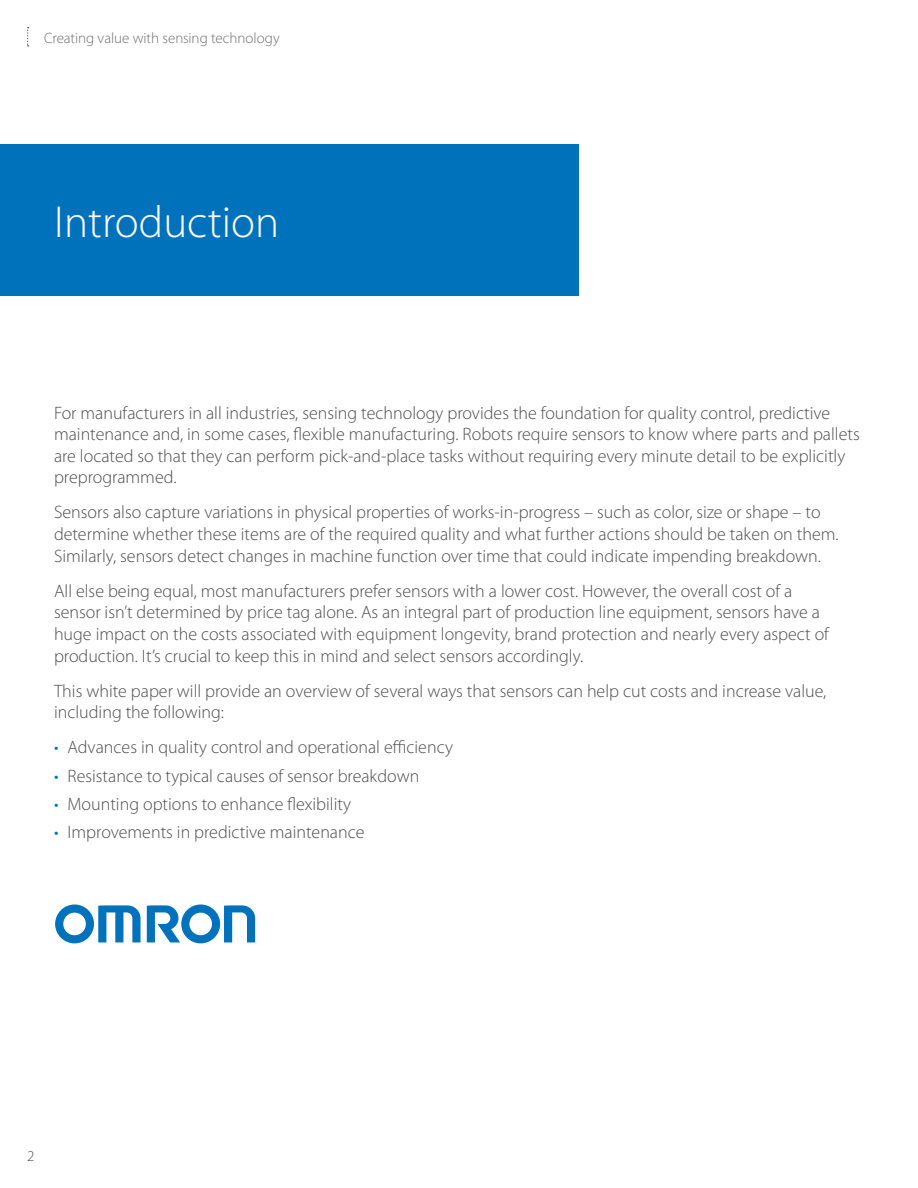
<style>
.page{position:relative;width:918px;height:1188px;background:#fff}
.page>*{position:absolute;margin:0;border:0;box-sizing:border-box;transform-origin:0 0}
.t1{font:300 45px "Myriad Pro";color:#fff}
.t2{font:300 18px/21.6px "Myriad Pro";color:#4d4d4f}
.t3{font:300 15px "Myriad Pro";letter-spacing:-.005em;color:#6d6e71}
.t4{font:300 15px "Myriad Pro";color:#4d4d4f}
.s1{color:#0072bc}
</style>
<div class="page">
<div style="left:0;top:144px;width:579px;height:151px;background:#0072bc"></div>
<svg style="left:27px;top:27px;width:2px;height:20px"></svg>
<svg style="left:55px;top:905px;width:86px;height:38px"></svg>
<svg style="left:147px;top:905px;width:108px;height:38px"></svg>
<p class="t3" style="left:44px;top:29px;width:237px">Creating value with sensing technology</p>
<h1 class="t1" style="left:54px;top:195px;width:227px">Introduction</h1>
<p class="t2" style="left:54px;top:402px;width:807px">For manufacturers in all industries, sensing technology provides the foundation for quality control, predictive maintenance and, in some cases, flexible manufacturing. Robots require sensors to know where parts and pallets are located so that they can perform pick-and-place tasks without requiring every minute detail to be explicitly preprogrammed.</p>
<p class="t2" style="left:54px;top:501px;width:786px">Sensors also capture variations in physical properties of works-in-progress – such as color, size or shape – to determine whether these items are of the required quality and what further actions should be taken on them.<br>Similarly, sensors detect changes in machine function over time that could indicate impending breakdown.</p>
<p class="t2" style="left:54px;top:580px;width:776px">All else being equal, most manufacturers prefer sensors with a lower cost. However, the overall cost of a sensor isn’t determined by price tag alone. As an integral part of production line equipment, sensors have a huge impact on the costs associated with equipment longevity, brand protection and nearly every aspect of production. It’s crucial to keep this in mind and select sensors accordingly.</p>
<p class="t2" style="left:54px;top:680px;width:774px">This white paper will provide an overview of several ways that sensors can help cut costs and increase value, including the following:</p>
<p class="t2" style="left:54px;top:736px;width:400px"><span class="s1">•</span> Advances in quality control and operational efficiency</p>
<p class="t2" style="left:54px;top:765px;width:367px"><span class="s1">•</span> Resistance to typical causes of sensor breakdown</p>
<p class="t2" style="left:54px;top:793px;width:299px"><span class="s1">•</span> Mounting options to enhance flexibility</p>
<p class="t2" style="left:54px;top:821px;width:312px"><span class="s1">•</span> Improvements in predictive maintenance</p>
<p class="t4" style="left:27px;top:1147px;width:9px">2</p>
</div>
